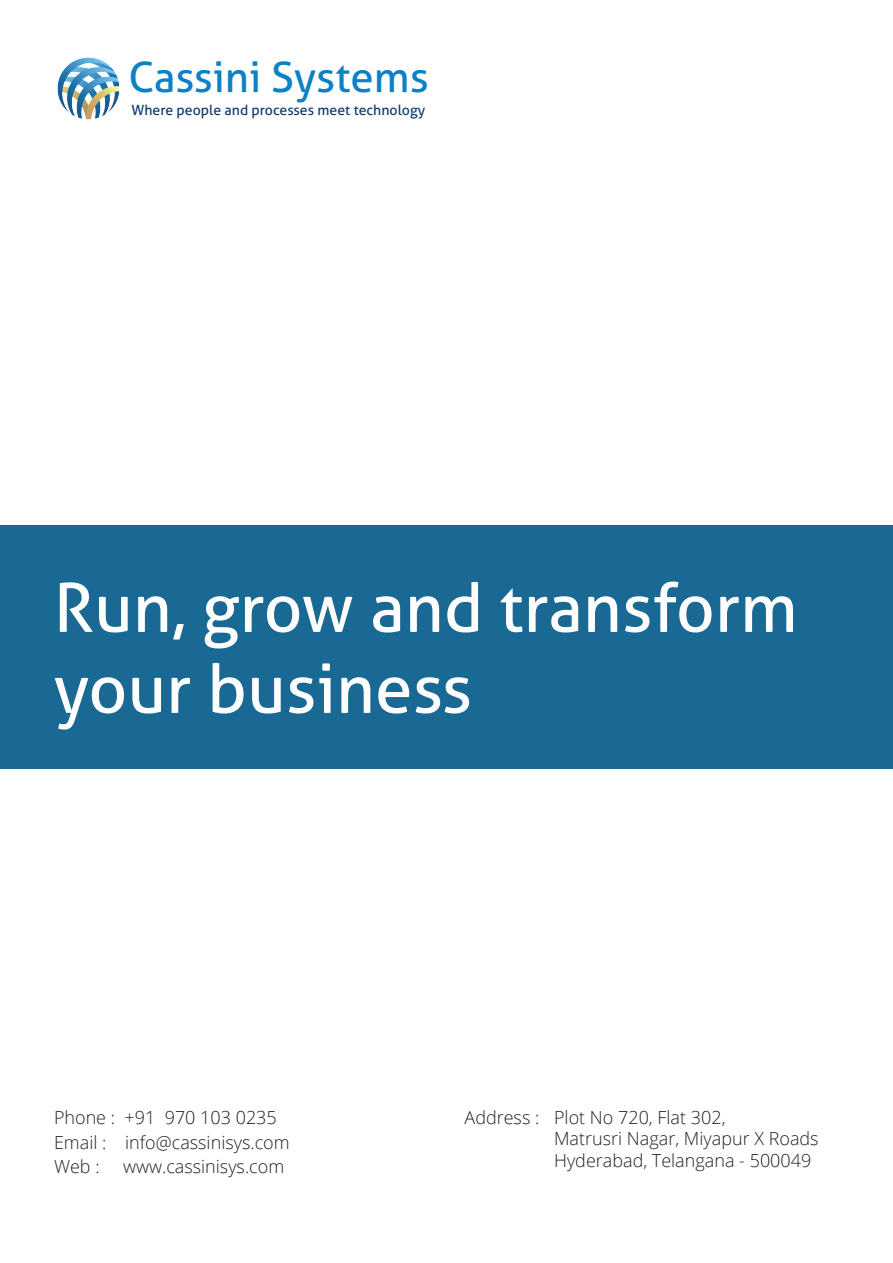
<style>
.page{position:relative;width:893px;height:1263px;background:#fff}
.page>*{position:absolute;margin:0;border:0;box-sizing:border-box;transform-origin:0 0}
.t1{font:67.5px "Aller";color:#fff}
.t2{font:42px "Aller";color:#0c81c5}
.t3{font:300 18px "Open Sans";color:#231f20}
.t4{font:14.1px "Aller";color:#0e3a70}
</style>
<div class="page">
<div style="left:0;top:525px;width:893px;height:244px;background:#1a6994"></div>
<img style="left:57px;top:57px;width:63px;height:63px">
<p class="t2" style="left:128px;top:51px;width:302px">Cassini Systems</p>
<p class="t4" style="left:131px;top:101px;width:295px">Where people and processes meet technology</p>
<p class="t1" style="left:54px;top:567px;width:745px">Run, grow and transform</p>
<p class="t1" style="left:54px;top:648px;width:420px">your business</p>
<p class="t3" style="left:54px;top:1105px;width:224px">Phone : +91 970 103 0235</p>
<p class="t3" style="left:54px;top:1130px;width:237px">Email : info@cassinisys.com</p>
<p class="t3" style="left:54px;top:1154px;width:47px">Web :</p>
<p class="t3" style="left:123px;top:1154px;width:163px">www.cassinisys.com</p>
<p class="t3" style="left:464px;top:1105px;width:76px">Address :</p>
<p class="t3" style="left:554px;top:1105px;width:173px">Plot No 720, Flat 302,</p>
<p class="t3" style="left:554px;top:1126px;width:266px">Matrusri Nagar, Miyapur X Roads</p>
<p class="t3" style="left:554px;top:1148px;width:259px">Hyderabad, Telangana - 500049</p>
</div>
